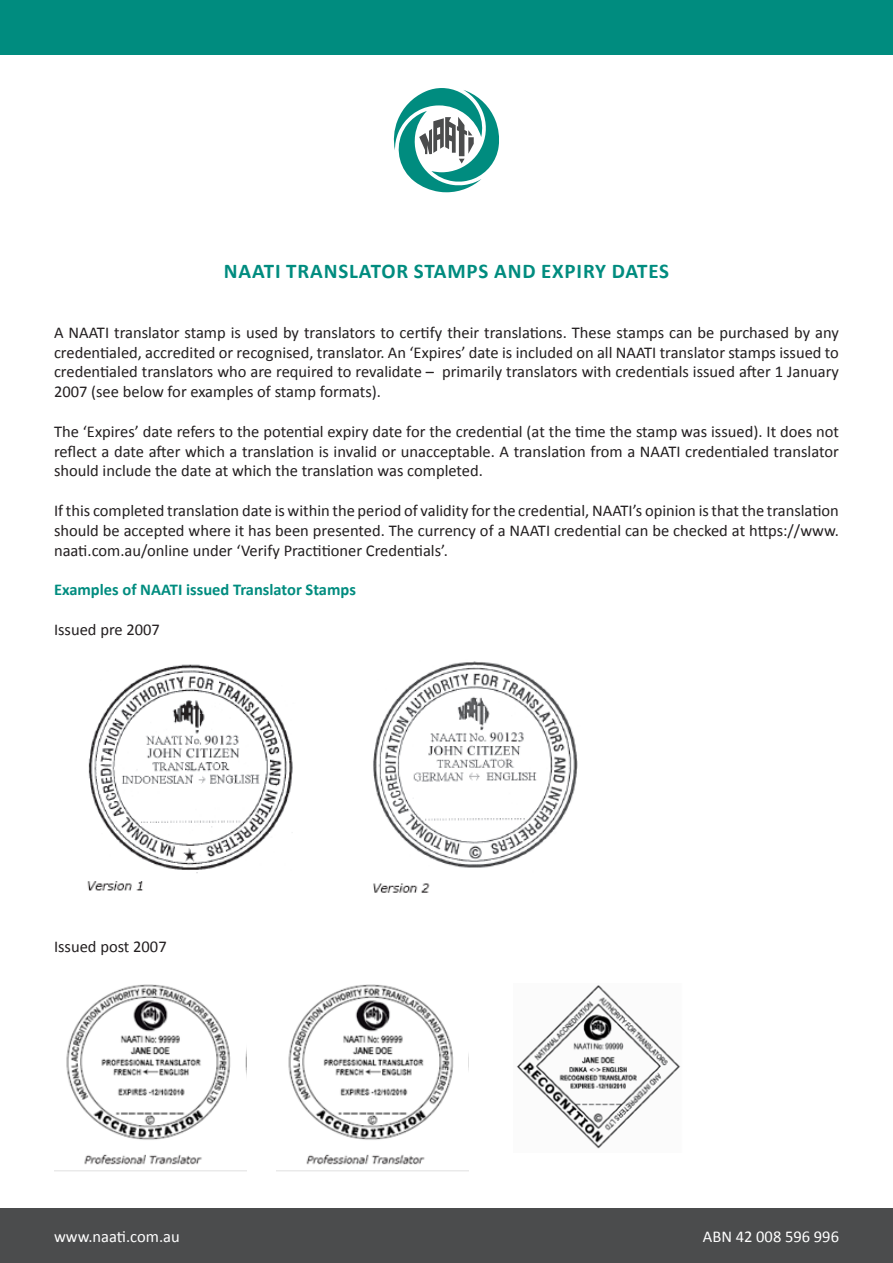
<style>
.page{position:relative;width:893px;height:1263px;background:#fff}
.page>*{position:absolute;margin:0;border:0;box-sizing:border-box;transform-origin:0 0}
.t1{font:700 21px "Calibri";letter-spacing:.04em;color:#008c7f}
.t2{font:16.5px/19.8px "Calibri";color:#231f20;text-align:justify}
.t3{font:700 16.5px "Calibri";color:#008c7f}
.t4{font:16.5px "Calibri";color:#fff}
</style>
<div class="page">
<div style="left:0;top:1209px;width:893px;height:54px;background:#4b4c4d"></div>
<div style="left:0;top:0;width:893px;height:54px;background:#008c7f"></div>
<svg style="left:393px;top:88px;width:106px;height:105px"></svg>
<img style="left:87px;top:661px;width:491px;height:232px">
<img style="left:55px;top:984px;width:191px;height:188px">
<img style="left:277px;top:984px;width:191px;height:188px">
<img style="left:516px;top:985px;width:165px;height:164px">
<p class="t1" style="left:224px;top:257px;width:447px">NAATI TRANSLATOR STAMPS AND EXPIRY DATES</p>
<p class="t2" style="left:54px;top:322px;width:786px">A NAATI translator stamp is used by translators to certify their translations. These stamps can be purchased by any credentialed, accredited or recognised, translator. An ‘Expires’ date is included on all NAATI translator stamps issued to credentialed translators who are required to revalidate – primarily translators with credentials issued after 1 January 2007 (see below for examples of stamp formats).</p>
<p class="t2" style="left:54px;top:421px;width:786px">The ‘Expires’ date refers to the potential expiry date for the credential (at the time the stamp was issued). It does not reflect a date after which a translation is invalid or unacceptable. A translation from a NAATI credentialed translator should include the date at which the translation was completed.</p>
<p class="t2" style="left:54px;top:500px;width:786px">If this completed translation date is within the period of validity for the credential, NAATI’s opinion is that the translation should be accepted where it has been presented. The currency of a NAATI credential can be checked at https://www. naati.com.au/online under ‘Verify Practitioner Credentials’.</p>
<p class="t3" style="left:54px;top:578px;width:303px">Examples of NAATI issued Translator Stamps</p>
<p class="t2" style="left:54px;top:619px;width:107px">Issued pre 2007</p>
<p class="t2" style="left:54px;top:936px;width:114px">Issued post 2007</p>
<p class="t4" style="left:54px;top:1225px;width:127px">www.naati.com.au</p>
<p class="t4" style="left:703px;top:1225px;width:138px">ABN 42 008 596 996</p>
</div>
